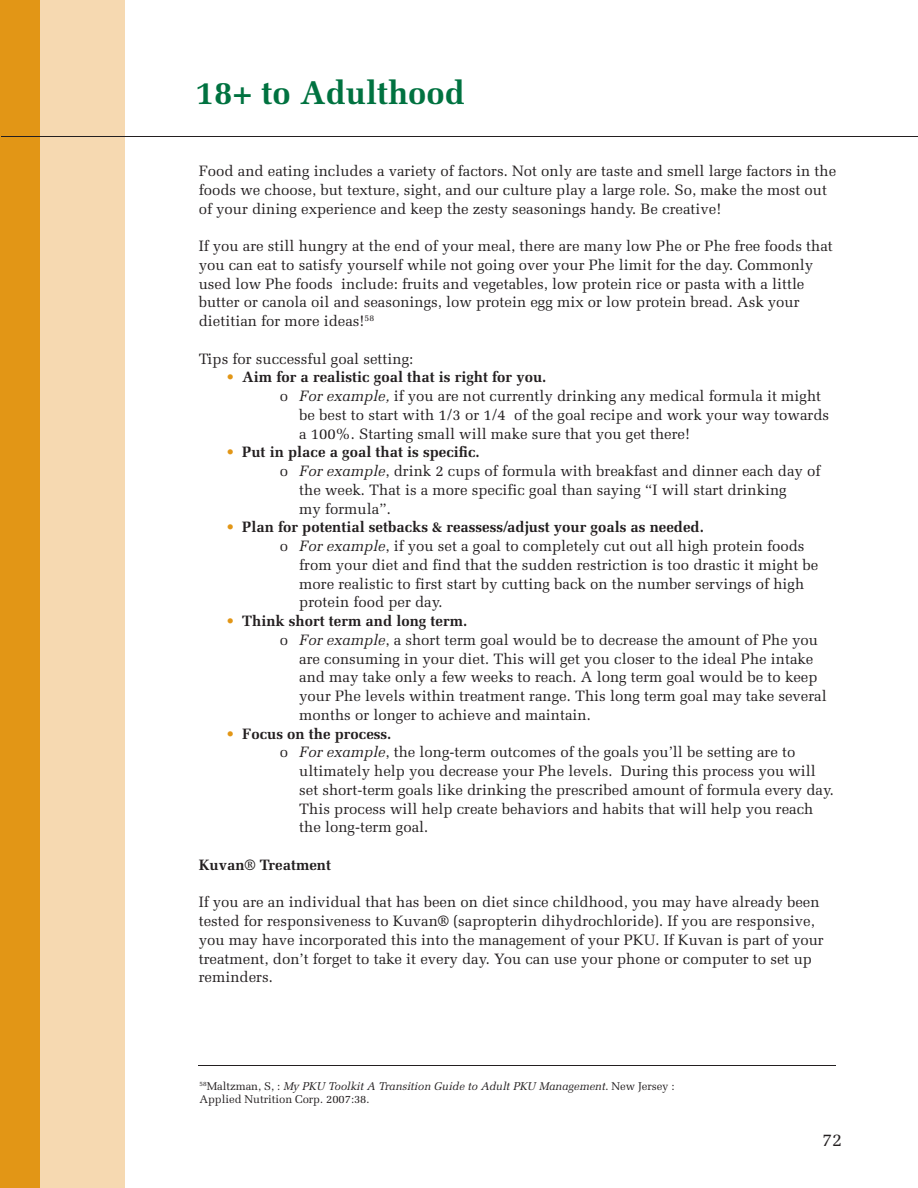
<style>
.page{position:relative;width:918px;height:1188px;background:#fff}
.page>*{position:absolute;margin:0;border:0;box-sizing:border-box;transform-origin:0 0}
.t1{font:700 33px "Melior LT Std";color:#007240}
.t2{font:18px "Melior";color:#231f20}
.t3{font:15px/18.8px "Melior";color:#231f20}
.t4{font:700 15px "Melior LT Std";color:#231f20}
.t5{font:11.25px/13.5px "Melior";letter-spacing:-.005em;color:#231f20}
.s1{font-family:"Melior";font-weight:400;color:#e29616}
.s2{font-style:italic}
</style>
<div class="page">
<div style="left:0;top:0;width:40px;height:1188px;background:#e29616"></div>
<div style="left:40px;top:0;width:85px;height:1188px;background:#f6d9b1"></div>
<hr style="left:1px;top:137px;width:917px;height:1px;background:#231f20">
<hr style="left:199px;top:1065px;width:637px;height:1px;background:#231f20">
<h1 class="t1" style="left:196px;top:73px;width:271px">18+ to Adulthood</h1>
<p class="t3" style="left:199px;top:162px;width:639px">Food and eating includes a variety of factors. Not only are taste and smell large factors in the foods we choose, but texture, sight, and our culture play a large role. So, make the most out of your dining experience and keep the zesty seasonings handy. Be creative!</p>
<p class="t3" style="left:199px;top:237px;width:636px">If you are still hungry at the end of your meal, there are many low Phe or Phe free foods that you can eat to satisfy yourself while not going over your Phe limit for the day. Commonly used low Phe foods include: fruits and vegetables, low protein rice or pasta with a little butter or canola oil and seasonings, low protein egg mix or low protein bread. Ask your dietitian for more ideas!<sup>58</sup></p>
<p class="t3" style="left:199px;top:349px;width:216px">Tips for successful goal setting:</p>
<p class="t4" style="left:226px;top:368px;width:322px"><span class="s1">•</span> Aim for a realistic goal that is right for you.</p>
<p class="t3" style="left:299px;top:387px;width:532px;text-indent:-19px">o <span class="s2">For example,</span> if you are not currently drinking any medical formula it might be best to start with 1/3 or 1/4 of the goal recipe and work your way towards a 100%. Starting small will make sure that you get there!</p>
<p class="t4" style="left:226px;top:443px;width:255px"><span class="s1">•</span> Put in place a goal that is specific.</p>
<p class="t3" style="left:299px;top:462px;width:523px;text-indent:-19px">o <span class="s2">For example</span>, drink 2 cups of formula with breakfast and dinner each day of the week. That is a more specific goal than saying “I will start drinking<br>my formula”.</p>
<p class="t4" style="left:226px;top:518px;width:480px"><span class="s1">•</span> Plan for potential setbacks &amp; reassess/adjust your goals as needed.</p>
<p class="t3" style="left:299px;top:537px;width:521px;text-indent:-19px">o <span class="s2">For example</span>, if you set a goal to completely cut out all high protein foods from your diet and find that the sudden restriction is too drastic it might be more realistic to first start by cutting back on the number servings of high protein food per day.</p>
<p class="t4" style="left:226px;top:612px;width:243px"><span class="s1">•</span> Think short term and long term.</p>
<p class="t3" style="left:299px;top:630px;width:529px;text-indent:-19px">o <span class="s2">For example</span>, a short term goal would be to decrease the amount of Phe you are consuming in your diet. This will get you closer to the ideal Phe intake and may take only a few weeks to reach. A long term goal would be to keep your Phe levels within treatment range. This long term goal may take several months or longer to achieve and maintain.</p>
<p class="t4" style="left:226px;top:724px;width:167px"><span class="s1">•</span> Focus on the process.</p>
<p class="t3" style="left:299px;top:743px;width:536px;text-indent:-19px">o <span class="s2">For example</span>, the long-term outcomes of the goals you’ll be setting are to ultimately help you decrease your Phe levels. During this process you will set short-term goals like drinking the prescribed amount of formula every day.<br>This process will help create behaviors and habits that will help you reach the long-term goal.</p>
<p class="t4" style="left:199px;top:856px;width:134px">Kuvan® Treatment</p>
<p class="t3" style="left:199px;top:893px;width:627px">If you are an individual that has been on diet since childhood, you may have already been tested for responsiveness to Kuvan® (sapropterin dihydrochloride). If you are responsive, you may have incorporated this into the management of your PKU. If Kuvan is part of your treatment, don’t forget to take it every day. You can use your phone or computer to set up reminders.</p>
<p class="t5" style="left:199px;top:1079px;width:477px"><sup>58</sup>Maltzman, S, : <span class="s2">My PKU Toolkit A Transition Guide to Adult PKU Management</span>. New Jersey :<br>Applied Nutrition Corp. 2007:38.</p>
<p class="t2" style="left:822px;top:1128px;width:22px">72</p>
</div>
